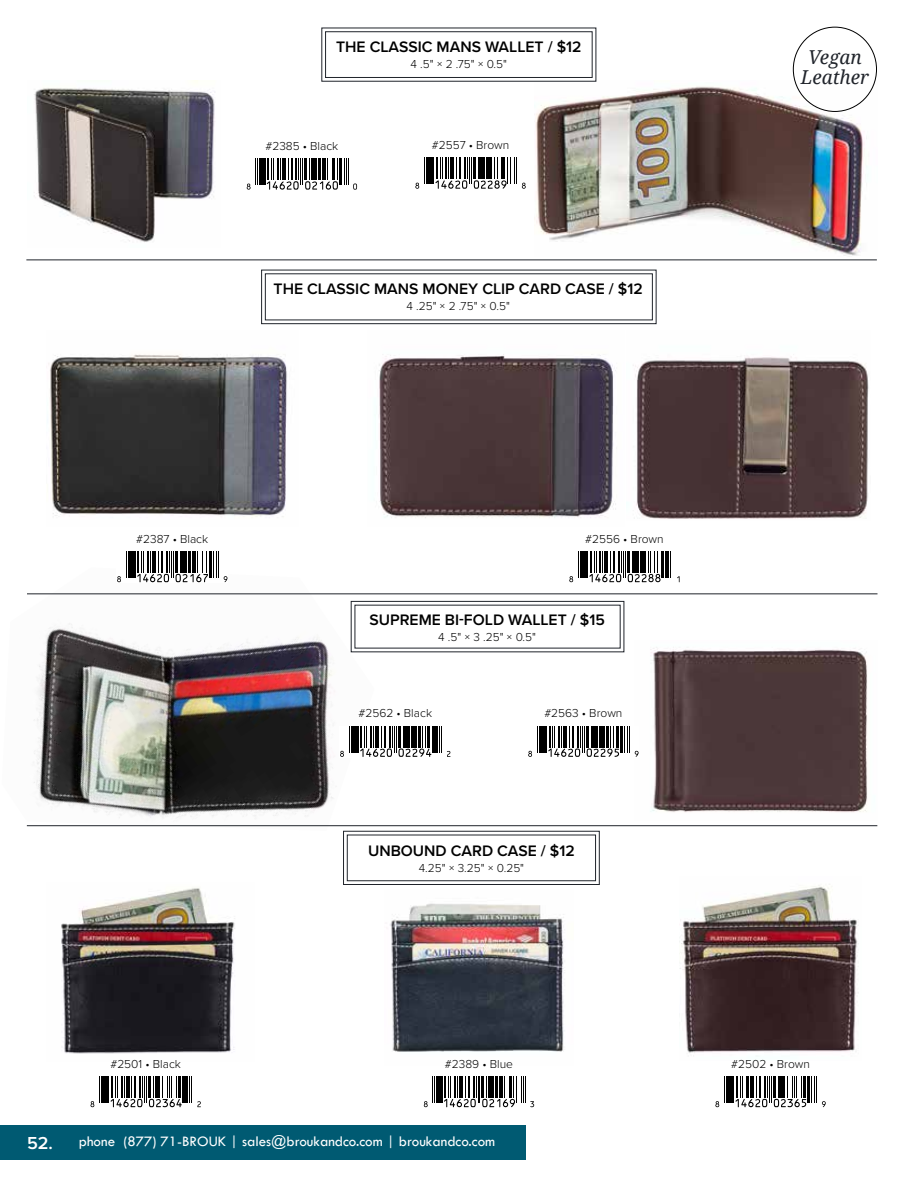
<style>
.page{position:relative;width:918px;height:1188px;background:#fff}
.page>*{position:absolute;margin:0;border:0;box-sizing:border-box;transform-origin:0 0}
.t1{font:italic 19.2px/20px "Droid Serif";color:#20242b;text-align:center}
.t2{font:600 15.75px "Proxima Nova";color:#000}
.t3{font:500 15px "Tw Cen";color:#fff}
.t4{font:300 12px "Proxima Nova";color:#000}
.s1{font-family:"Proxima Nova";font-weight:600;font-size:18px}
</style>
<div class="page">
<img style="left:26px;top:594px;width:348px;height:237px">
<img style="left:375px;top:354px;width:241px;height:164px">
<img style="left:48px;top:354px;width:239px;height:163px">
<img style="left:34px;top:81px;width:181px;height:161px">
<img style="left:534px;top:81px;width:342px;height:175px">
<img style="left:650px;top:647px;width:217px;height:165px">
<img style="left:633px;top:357px;width:236px;height:162px">
<img style="left:61px;top:888px;width:174px;height:166px">
<img style="left:390px;top:903px;width:175px;height:149px">
<img style="left:680px;top:885px;width:179px;height:172px">
<div style="left:0;top:1125px;width:526px;height:35px;background:#005a72"></div>
<hr style="left:26px;top:260px;width:851px;height:1px;background:#20242b">
<hr style="left:27px;top:593px;width:851px;height:1px;background:#20242b">
<hr style="left:27px;top:825px;width:850px;height:1px;background:#20242b">
<svg style="left:261px;top:269px;width:396px;height:55px"></svg>
<svg style="left:350px;top:601px;width:275px;height:52px"></svg>
<svg style="left:321px;top:27px;width:276px;height:55px"></svg>
<div style="left:325px;top:31px;width:268px;height:47px;border:1px solid #20242b"></div>
<svg style="left:343px;top:831px;width:257px;height:54px"></svg>
<div style="left:347px;top:835px;width:249px;height:46px;border:1px solid #20242b"></div>
<svg style="left:246px;top:159px;width:21px;height:30px"></svg>
<svg style="left:247px;top:159px;width:11px;height:31px"></svg>
<hr style="left:259px;top:159px;width:2px;height:26px;background:#000">
<hr style="left:262px;top:159px;width:3px;height:26px;background:#000">
<svg style="left:267px;top:159px;width:71px;height:31px"></svg>
<hr style="left:339px;top:159px;width:3px;height:26px;background:#000">
<svg style="left:344px;top:159px;width:13px;height:31px"></svg>
<svg style="left:427px;top:158px;width:4px;height:26px"></svg>
<svg style="left:415px;top:158px;width:12px;height:31px"></svg>
<hr style="left:428px;top:158px;width:2px;height:26px;background:#000">
<hr style="left:431px;top:158px;width:3px;height:26px;background:#000">
<svg style="left:435px;top:158px;width:91px;height:31px"></svg>
<svg style="left:118px;top:551px;width:110px;height:32px"></svg>
<svg style="left:117px;top:551px;width:12px;height:31px"></svg>
<hr style="left:129px;top:551px;width:3px;height:26px;background:#000">
<hr style="left:132px;top:551px;width:3px;height:26px;background:#000">
<svg style="left:137px;top:551px;width:90px;height:31px"></svg>
<svg style="left:570px;top:551px;width:110px;height:32px"></svg>
<svg style="left:569px;top:551px;width:12px;height:31px"></svg>
<hr style="left:582px;top:551px;width:2px;height:26px;background:#000">
<hr style="left:585px;top:551px;width:3px;height:26px;background:#000">
<svg style="left:589px;top:551px;width:72px;height:31px"></svg>
<hr style="left:661px;top:551px;width:2px;height:26px;background:#000">
<hr style="left:665px;top:551px;width:2px;height:26px;background:#000">
<svg style="left:668px;top:551px;width:3px;height:26px"></svg>
<svg style="left:677px;top:576px;width:3px;height:6px"></svg>
<svg style="left:352px;top:726px;width:99px;height:31px"></svg>
<svg style="left:340px;top:726px;width:12px;height:31px"></svg>
<hr style="left:352px;top:726px;width:3px;height:26px;background:#000">
<hr style="left:355px;top:726px;width:3px;height:26px;background:#000">
<svg style="left:360px;top:726px;width:71px;height:31px"></svg>
<hr style="left:427px;top:726px;width:3px;height:21px;background:#000">
<hr style="left:432px;top:726px;width:2px;height:26px;background:#000">
<hr style="left:435px;top:726px;width:2px;height:26px;background:#000">
<svg style="left:439px;top:726px;width:11px;height:31px"></svg>
<svg style="left:540px;top:726px;width:7px;height:27px"></svg>
<svg style="left:528px;top:726px;width:12px;height:31px"></svg>
<hr style="left:541px;top:726px;width:2px;height:26px;background:#000">
<hr style="left:544px;top:726px;width:3px;height:26px;background:#000">
<svg style="left:548px;top:726px;width:91px;height:31px"></svg>
<svg style="left:423px;top:1076px;width:112px;height:32px"></svg>
<svg style="left:424px;top:1076px;width:11px;height:31px"></svg>
<hr style="left:436px;top:1076px;width:2px;height:26px;background:#000">
<hr style="left:439px;top:1076px;width:3px;height:26px;background:#000">
<svg style="left:444px;top:1076px;width:90px;height:31px"></svg>
<svg style="left:90px;top:1076px;width:111px;height:32px"></svg>
<svg style="left:91px;top:1076px;width:11px;height:31px"></svg>
<hr style="left:103px;top:1076px;width:2px;height:26px;background:#000">
<hr style="left:106px;top:1076px;width:3px;height:26px;background:#000">
<svg style="left:111px;top:1076px;width:71px;height:31px"></svg>
<hr style="left:178px;top:1076px;width:3px;height:22px;background:#000">
<hr style="left:183px;top:1076px;width:2px;height:26px;background:#000">
<hr style="left:185px;top:1076px;width:3px;height:26px;background:#000">
<svg style="left:189px;top:1076px;width:12px;height:31px"></svg>
<svg style="left:716px;top:1076px;width:108px;height:32px"></svg>
<svg style="left:715px;top:1076px;width:12px;height:31px"></svg>
<hr style="left:728px;top:1076px;width:2px;height:26px;background:#000">
<hr style="left:731px;top:1076px;width:3px;height:26px;background:#000">
<svg style="left:736px;top:1076px;width:90px;height:31px"></svg>
<h2 class="t2" style="left:336px;top:35px;width:247px">THE CLASSIC MANS WALLET / $12</h2>
<p class="t4" style="left:411px;top:55px;width:98px">4 .5" × 2 .75" × 0.5"</p>
<p class="t4" style="left:265px;top:137px;width:74px">#2385 • Black</p>
<p class="t4" style="left:432px;top:136px;width:79px">#2557 • Brown</p>
<h2 class="t2" style="left:274px;top:277px;width:371px">THE CLASSIC MANS MONEY CLIP CARD CASE / $12</h2>
<p class="t4" style="left:407px;top:297px;width:105px">4 .25" × 2 .75" × 0.5"</p>
<p class="t4" style="left:136px;top:530px;width:74px">#2387 • Black</p>
<p class="t4" style="left:585px;top:530px;width:80px">#2556 • Brown</p>
<h2 class="t2" style="left:369px;top:608px;width:237px">SUPREME BI-FOLD WALLET / $15</h2>
<p class="t4" style="left:438px;top:629px;width:99px">4 .5" × 3 .25" × 0.5"</p>
<p class="t4" style="left:358px;top:705px;width:75px">#2562 • Black</p>
<p class="t4" style="left:544px;top:705px;width:80px">#2563 • Brown</p>
<h2 class="t2" style="left:368px;top:839px;width:208px">UNBOUND CARD CASE / $12</h2>
<p class="t4" style="left:419px;top:859px;width:107px">4.25" × 3.25" × 0.25"</p>
<h1 class="t1" style="left:801px;top:47px;width:70px">Vegan<br>Leather</h1>
<p class="t4" style="left:110px;top:1055px;width:72px">#2501 • Black</p>
<p class="t4" style="left:445px;top:1055px;width:70px">#2389 • Blue</p>
<p class="t4" style="left:731px;top:1055px;width:80px">#2502 • Brown</p>
<p class="t3" style="left:27px;top:1133px;width:470px"><span class="s1">52.</span> phone (877) 71-BROUK | sales@broukandco.com | broukandco.com</p>
</div>
